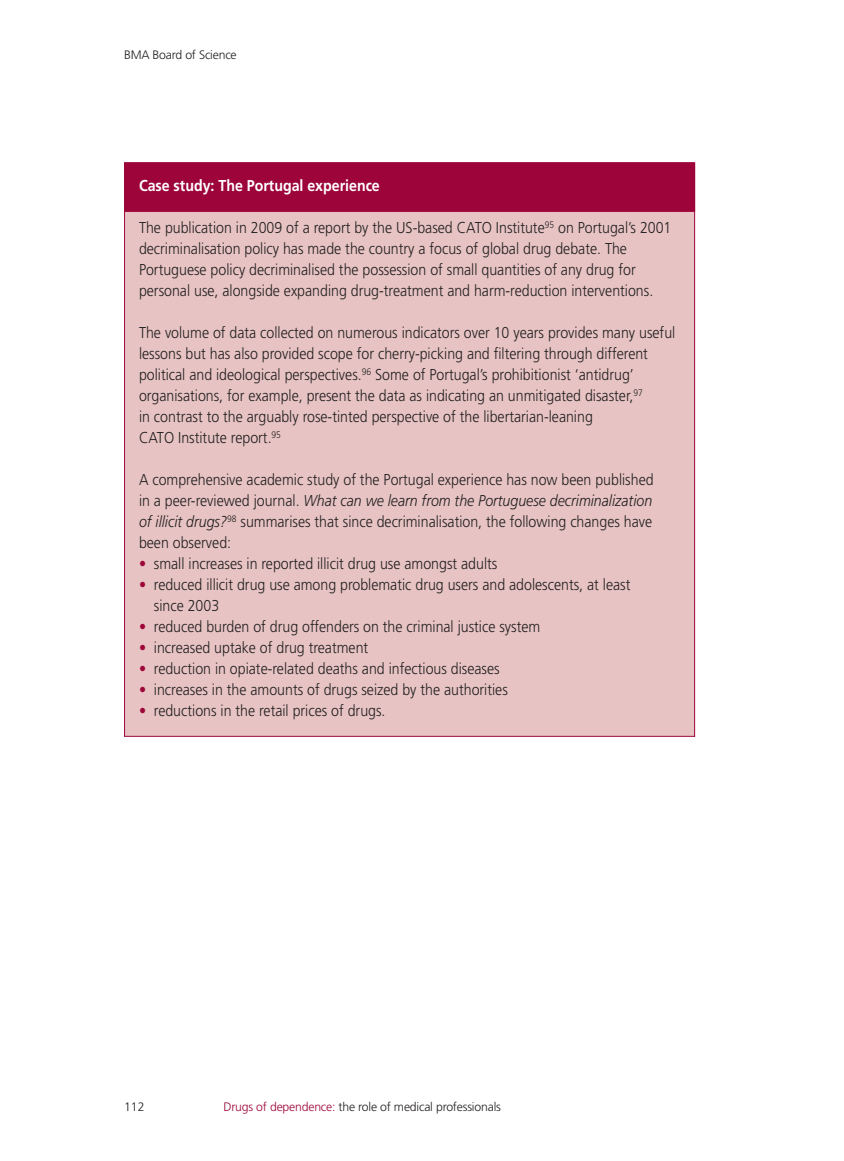
<style>
.page{position:relative;width:844px;height:1161px;background:#fff}
.page>*{position:absolute;margin:0;border:0;box-sizing:border-box;transform-origin:0 0}
.t1{font:300 15.75px/21px "Frutiger";color:#231f20;scale:.9 1}
.t2{font:700 15.75px "Frutiger";color:#fff;scale:.9 1}
.t3{font:300 12.25px "Frutiger";letter-spacing:-.015em;color:#231f20}
.s1{font-style:italic}
.s2{color:#9d053a}
</style>
<div class="page">
<div style="left:125px;top:163px;width:569px;height:573px;background:#e7c4c3"></div>
<div style="left:125px;top:163px;width:569px;height:48px;background:#9d053a"></div>
<div style="left:124px;top:162px;width:570px;height:50px;border:1px solid #9d053a"></div>
<p class="t3" style="left:124px;top:50px;width:114px">BMA Board of Science</p>
<p class="t2" style="left:139px;top:179px;width:269px">Case study: The Portugal experience</p>
<p class="t1" style="left:139px;top:218px;width:593px">The publication in 2009 of a report by the US-based CATO Institute<sup>95</sup> on Portugal’s 2001 decriminalisation policy has made the country a focus of global drug debate. The Portuguese policy decriminalised the possession of small quantities of any drug for personal use, alongside expanding drug-treatment and harm-reduction interventions.</p>
<p class="t1" style="left:139px;top:323px;width:597px">The volume of data collected on numerous indicators over 10 years provides many useful lessons but has also provided scope for cherry-picking and filtering through different political and ideological perspectives.<sup>96</sup> Some of Portugal’s prohibitionist ‘antidrug’ organisations, for example, present the data as indicating an unmitigated disaster,<sup>97<br></sup>in contrast to the arguably rose-tinted perspective of the libertarian-leaning<br>CATO Institute report.<sup>95</sup></p>
<p class="t1" style="left:139px;top:470px;width:573px;text-align:justify">A comprehensive academic study of the Portugal experience has now been published in a peer-reviewed journal. <span class="s1">What can we learn from the Portuguese decriminalization of illicit drugs?</span><sup>98</sup> summarises that since decriminalisation, the following changes have been observed:</p>
<p class="t1" style="left:139px;top:554px;width:399px"><span class="s2">•</span> small increases in reported illicit drug use amongst adults</p>
<p class="t1" style="left:154px;top:575px;width:531px;text-indent:-15px"><span class="s2">•</span> reduced illicit drug use among problematic drug users and adolescents, at least since 2003</p>
<p class="t1" style="left:139px;top:617px;width:447px"><span class="s2">•</span> reduced burden of drug offenders on the criminal justice system</p>
<p class="t1" style="left:139px;top:638px;width:256px"><span class="s2">•</span> increased uptake of drug treatment</p>
<p class="t1" style="left:139px;top:659px;width:402px"><span class="s2">•</span> reduction in opiate-related deaths and infectious diseases</p>
<p class="t1" style="left:139px;top:680px;width:411px"><span class="s2">•</span> increases in the amounts of drugs seized by the authorities</p>
<p class="t1" style="left:139px;top:701px;width:275px"><span class="s2">•</span> reductions in the retail prices of drugs.</p>
<p class="t3" style="left:124px;top:1101px;width:22px">112</p>
<p class="t3" style="left:223px;top:1101px;width:279px"><span class="s2">Drugs of dependence:</span> the role of medical professionals</p>
</div>
